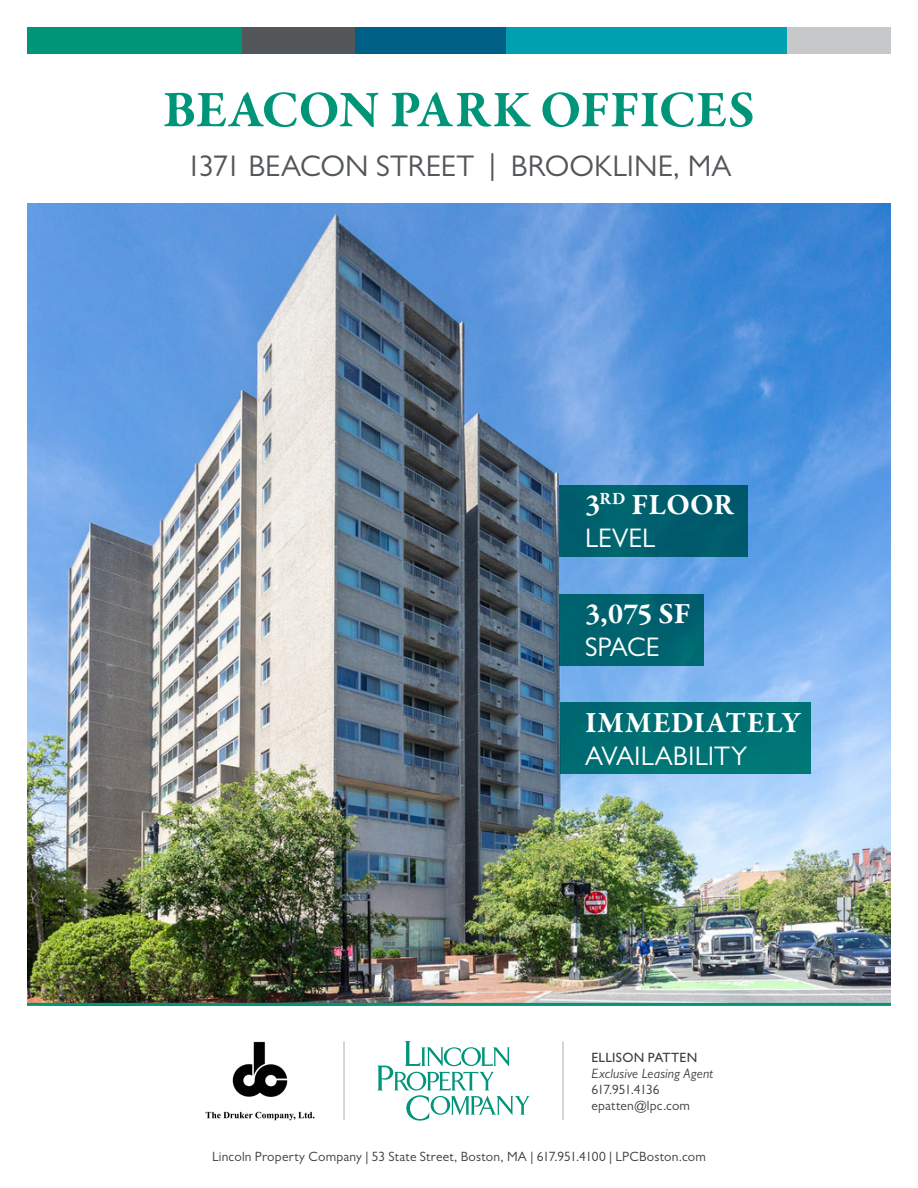
<style>
.page{position:relative;width:918px;height:1188px;background:#fff}
.page>*{position:absolute;margin:0;border:0;box-sizing:border-box;transform-origin:0 0}
.Avenir{font:700 52.5px "Garamond Premr Pro";letter-spacing:-.005em;color:#009479}
.Avenir-2{font:30px "Gill Sans MT Std";color:#54575a}
.t1{font:700 30px "Garamond Premr Pro";letter-spacing:.01em;color:#fff}
.t2{font:27px "Gill Sans MT Std";letter-spacing:.005em;color:#fff}
.t3{font:13.5px/16.2px "Gill Sans MT Std";letter-spacing:.015em;color:#3e3e3f}
.t4{font:italic 13.5px "Gill Sans MT Std";letter-spacing:.01em;color:#3e3e3f}
.t5{font:500 13.5px "Gill Sans MT Std";letter-spacing:.015em;color:#3e3e3f}
</style>
<div class="page">
<div style="left:27px;top:27px;width:216px;height:27px;background:#009479"></div>
<div style="left:243px;top:27px;width:112px;height:27px;background:#54575a"></div>
<div style="left:355px;top:27px;width:151px;height:27px;background:#005f85"></div>
<div style="left:506px;top:27px;width:282px;height:27px;background:#00a0af"></div>
<div style="left:788px;top:27px;width:103px;height:27px;background:#c7c8ca"></div>
<hr style="left:562px;top:1041px;width:2px;height:79px;background:#c7c8ca">
<svg style="left:377px;top:1041px;width:153px;height:80px"></svg>
<hr style="left:343px;top:1041px;width:2px;height:79px;background:#c7c8ca">
<img style="left:205px;top:1041px;width:110px;height:80px">
<img style="left:27px;top:203px;width:864px;height:800px">
<div style="left:559px;top:485px;width:189px;height:72px;background:#005e6d"></div>
<div style="left:559px;top:594px;width:145px;height:71px;background:#00636f"></div>
<div style="left:561px;top:703px;width:250px;height:71px;background:#007174"></div>
<hr style="left:27px;top:1003px;width:864px;height:3px;background:#009479">
<p class="Avenir" style="left:163px;top:77px;width:593px">BEACON PARK OFFICES</p>
<p class="Avenir-2" style="left:186px;top:148px;width:547px">1371 BEACON STREET | BROOKLINE, MA</p>
<p class="t1" style="left:585px;top:487px;width:150px">3<sup>RD</sup> FLOOR</p>
<p class="t2" style="left:585px;top:522px;width:72px">LEVEL</p>
<p class="t1" style="left:585px;top:595px;width:107px">3,075 SF</p>
<p class="t2" style="left:585px;top:631px;width:76px">SPACE</p>
<p class="t1" style="left:585px;top:704px;width:217px">IMMEDIATELY</p>
<p class="t2" style="left:585px;top:740px;width:164px">AVAILABILITY</p>
<p class="t5" style="left:591px;top:1049px;width:107px">ELLISON PATTEN</p>
<p class="t4" style="left:591px;top:1066px;width:123px">Exclusive Leasing Agent</p>
<p class="t3" style="left:591px;top:1081px;width:100px">617.951.4136 epatten@lpc.com</p>
<p class="t3" style="left:212px;top:1148px;width:495px">Lincoln Property Company | 53 State Street, Boston, MA | 617.951.4100 | LPCBoston.com</p>
</div>
